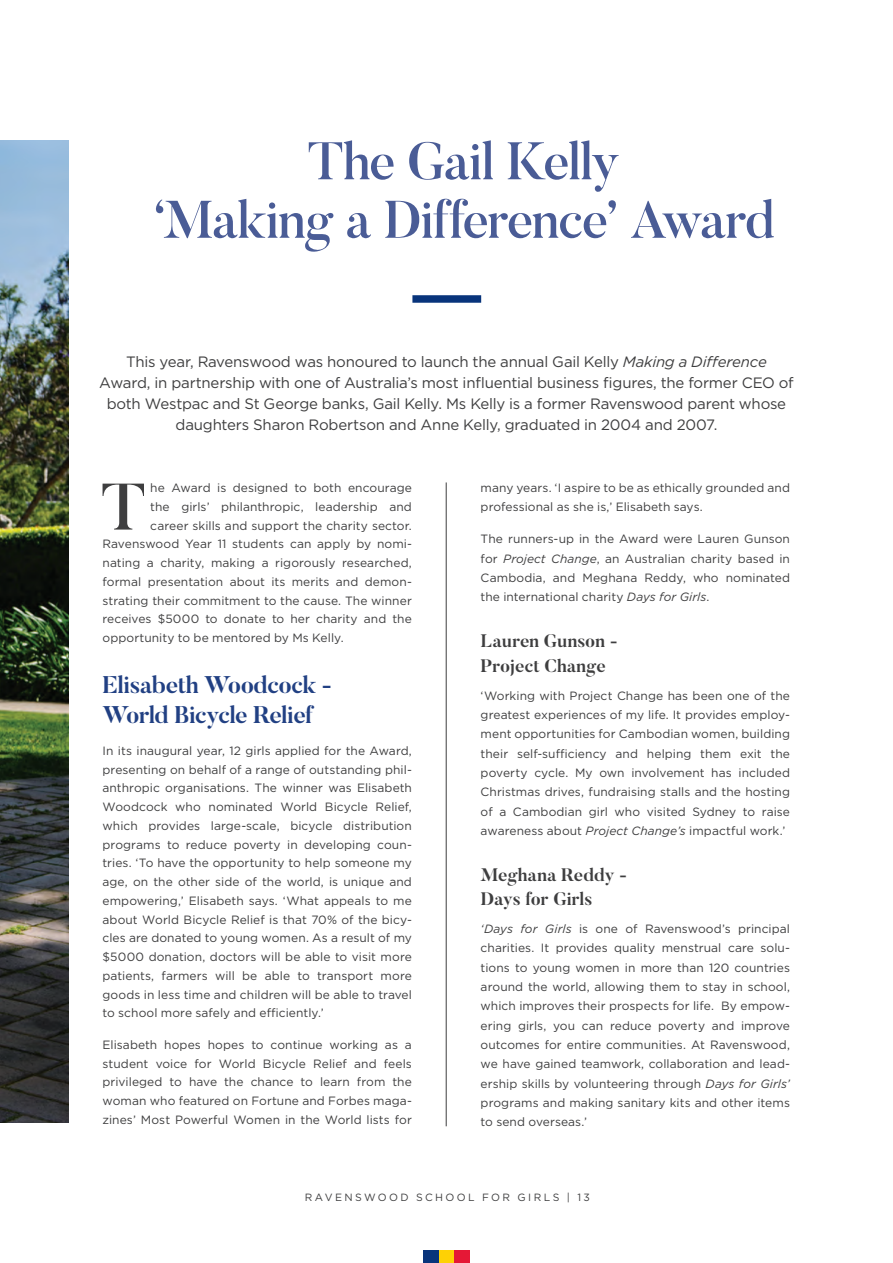
<style>
.page{position:relative;width:893px;height:1263px;background:#fff}
.page>*{position:absolute;margin:0;border:0;box-sizing:border-box;transform-origin:0 0}
.Main_Body_first{font:500 65.25px "Butler";color:#3e3e3f}
.Heading_1{font:500 52.5px/58.5px "Butler";letter-spacing:-.025em;color:#4a5c96;text-align:center}
.Sub_Heading_-_Blue{font:700 24px/30px "Butler";letter-spacing:-.025em;color:#214083}
.Subhead_2{font:700 18px/24.6px "Butler";color:#3e3e3f}
.Intro{font:15px/21px "Gotham";letter-spacing:-.015em;color:#3e3e3f;text-align:center}
.Main_body{font:12px/19.4px "Gotham";letter-spacing:.005em;color:#3e3e3f;text-align:justify}
.Main_Body_first-2{font:12px "Gotham";letter-spacing:.005em;color:#3e3e3f}
.t1{font:10.5px "Gotham";letter-spacing:.23em;color:#3e3e3f}
.s1{font-style:italic}
</style>
<div class="page">
<img style="left:0;top:140px;width:68px;height:983px">
<hr style="left:446px;top:482px;width:1px;height:644px;background:#3e3e3f">
<div style="left:454px;top:1250px;width:16px;height:13px;background:#e51836"></div>
<div style="left:439px;top:1250px;width:15px;height:13px;background:#fed105"></div>
<div style="left:423px;top:1250px;width:16px;height:13px;background:#08347b"></div>
<div style="left:412px;top:295px;width:69px;height:8px;background:#08347b"></div>
<p class="Heading_1" style="left:153px;top:132px;width:623px">The Gail Kelly<br>‘Making a Difference’ Award</p>
<p class="Intro" style="left:99px;top:351px;width:696px">This year, Ravenswood was honoured to launch the annual Gail Kelly <span class="s1">Making a Difference </span>Award, in partnership with one of Australia’s most influential business figures, the former CEO of both Westpac and St George banks, Gail Kelly. Ms Kelly is a former Ravenswood parent whose daughters Sharon Robertson and Anne Kelly, graduated in 2004 and 2007.</p>
<p class="Main_Body_first" style="left:101px;top:465px;width:46px">T</p>
<p class="Main_Body_first-2" style="left:150px;top:480px;width:263px">he Award is designed to both encourage</p>
<p class="Main_Body_first-2" style="left:150px;top:499px;width:263px">the girls’ philanthropic, leadership and</p>
<p class="Main_Body_first-2" style="left:150px;top:518px;width:263px">career skills and support the charity sector.</p>
<p class="Main_Body_first-2" style="left:103px;top:536px;width:311px">Ravenswood Year 11 students can apply by nomi-</p>
<p class="Main_Body_first-2" style="left:103px;top:555px;width:311px">nating a charity, making a rigorously researched,</p>
<p class="Main_Body_first-2" style="left:103px;top:574px;width:311px">formal presentation about its merits and demon-</p>
<p class="Main_Body_first-2" style="left:103px;top:593px;width:311px">strating their commitment to the cause. The winner</p>
<p class="Main_Body_first-2" style="left:103px;top:611px;width:311px">receives $5000 to donate to her charity and the</p>
<p class="Main_Body_first-2" style="left:103px;top:630px;width:243px">opportunity to be mentored by Ms Kelly.</p>
<p class="Sub_Heading_-_Blue" style="left:103px;top:670px;width:231px">Elisabeth Woodcock -<br>World Bicycle Relief</p>
<p class="Main_body" style="left:103px;top:741px;width:311px;line-height:18.8px">In its inaugural year, 12 girls applied for the Award, presenting on behalf of a range of outstanding phil&shy;anthropic organisations. The winner was Elisabeth Woodcock who nominated World Bicycle Relief, which provides large-scale, bicycle distribution programs to reduce poverty in developing coun&shy;tries. ‘To have the opportunity to help someone my age, on the other side of the world, is unique and empowering,’ Elisabeth says. ‘What appeals to me about World Bicycle Relief is that 70% of the bicy&shy;cles are donated to young women. As a result of my $5000 donation, doctors will be able to visit more patients, farmers will be able to transport more goods in less time and children will be able to travel to school more safely and efficiently.’</p>
<p class="Main_body" style="left:103px;top:1035px;width:311px;line-height:18.8px">Elisabeth hopes hopes to continue working as a student voice for World Bicycle Relief and feels privileged to have the chance to learn from the woman who featured on Fortune and Forbes maga&shy;zines’ Most Powerful Women in the World lists for</p>
<p class="Main_body" style="left:481px;top:478px;width:311px">many years. ‘I aspire to be as ethically grounded and professional as she is,’ Elisabeth says.</p>
<p class="Main_body" style="left:481px;top:529px;width:311px">The runners-up in the Award were Lauren Gunson for <span class="s1">Project Change</span>, an Australian charity based in Cambodia, and Meghana Reddy, who nominated the international charity <span class="s1">Days for Girls</span>.</p>
<p class="Subhead_2" style="left:481px;top:629px;width:139px">Lauren Gunson -<br>Project Change</p>
<p class="Main_body" style="left:481px;top:685px;width:311px">‘Working with Project Change has been one of the greatest experiences of my life. It provides employ&shy;ment opportunities for Cambodian women, building their self-sufficiency and helping them exit the poverty cycle. My own involvement has included Christmas drives, fundraising stalls and the hosting of a Cambodian girl who visited Sydney to raise awareness about <span class="s1">Project Change’s</span> impactful work.’</p>
<p class="Subhead_2" style="left:481px;top:862px;width:148px">Meghana Reddy -<br>Days for Girls</p>
<p class="Main_body" style="left:481px;top:919px;width:311px"><span class="s1">‘Days for Girls</span> is one of Ravenswood’s principal charities. It provides quality menstrual care solu&shy;tions to young women in more than 120 countries around the world, allowing them to stay in school, which improves their prospects for life. By empow&shy;ering girls, you can reduce poverty and improve outcomes for entire communities. At Ravenswood, we have gained teamwork, collaboration and lead&shy;ership skills by volunteering through <span class="s1">Days for Girls’ </span>programs and making sanitary kits and other items to send overseas.’</p>
<p class="t1" style="left:305px;top:1191px;width:287px">RAVENSWOOD SCHOOL FOR GIRLS | 13</p>
</div>
